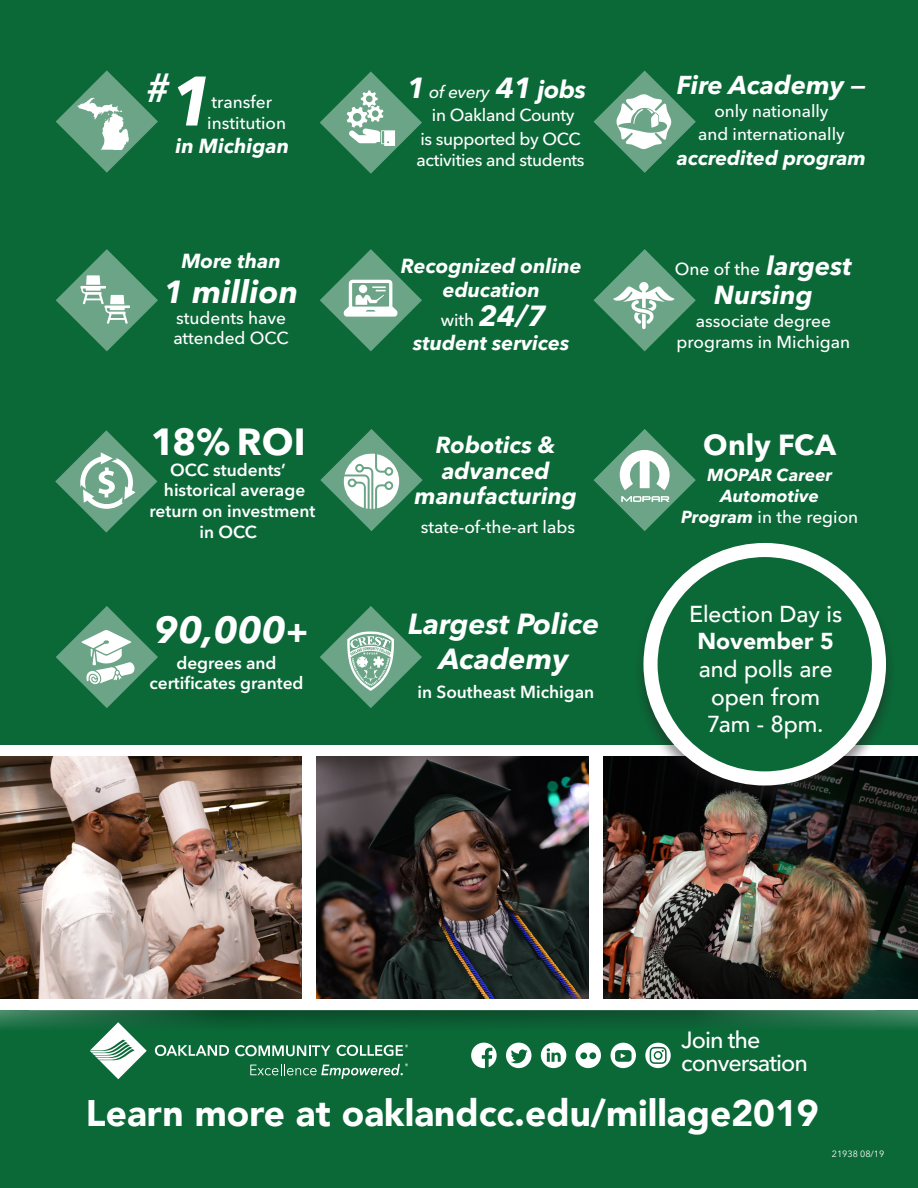
<style>
.page{position:relative;width:918px;height:1188px;background:#0b6938}
.page>*{position:absolute;margin:0;border:0;box-sizing:border-box;transform-origin:0 0}
.t1{font:italic 600 40.35px "Avenir Next LT Pro";color:#fff}
.t2{font:italic 700 37.5px "Avenir Next LT Pro";color:#fff}
.t3{font:700 37.5px "Avenir Next LT Pro";color:#fff}
.t4{font:900 36.9px "Avenir";color:#fff}
.t5{font:italic 700 31.65px "Avenir Next LT Pro";color:#fff}
.t6{font:italic 700 28.8px/34.7px "Avenir Next LT Pro";color:#fff;text-align:center}
.t7{font:700 28.8px "Avenir Next LT Pro";letter-spacing:.005em;color:#fff}
.t8{font:italic 700 25.95px "Avenir Next LT Pro";color:#fff}
.t9{font:italic 700 25.65px "Avenir Next LT Pro";color:#fff}
.t10{font:500 23.25px/23.2px "Avenir Next LT Pro";letter-spacing:-.04em;color:#fff}
.t11{font:500 23.1px/27.6px "Avenir";color:#fff;text-align:center}
.t12{font:italic 700 23.1px/26px "Avenir Next LT Pro";color:#fff;text-align:center}
.t13{font:italic 700 20.1px/24.2px "Avenir Next LT Pro";color:#fff;text-align:center}
.t14{font:italic 700 19.95px "Avenir Next LT Pro";color:#fff}
.t15{font:500 17.25px/20.7px "Avenir Next LT Pro";color:#fff}
.t16{font:600 17.25px/20.7px "Avenir Next LT Pro";color:#fff;text-align:center}
.t17{font:500 17.25px "Avenir Next LT Pro";letter-spacing:-.02em;color:#fff}
.t18{font:italic 700 17.25px/20.7px "Avenir Next LT Pro";letter-spacing:.005em;color:#fff;text-align:center}
.t19{font:italic 500 17.25px "Avenir Next LT Pro";letter-spacing:-.02em;color:#fff}
.t20{font:500 17.1px/22.8px "Avenir Next LT Pro";color:#fff;text-align:center}
.t21{font:9px "Avenir Next LT Pro";color:#fff}
.s1{font-weight:700;font-size:69.15px}
.s2{font-size:33.15px}
.s3{font-weight:700;font-size:28.8px}
.s4{font-weight:700;font-size:24.45px}
.s5{font-weight:700;font-style:italic;font-size:28.8px}
.s6{font-weight:700;font-style:italic;font-size:25.95px}
.s7{font-weight:500;font-style:normal}
.s8{font-weight:900}
</style>
<div class="page">
<svg style="left:0;top:1010px;width:918px;height:18px"></svg>
<div style="left:0;top:745px;width:918px;height:265px;background:#fff"></div>
<img style="left:0;top:757px;width:302px;height:242px">
<img style="left:316px;top:757px;width:273px;height:242px">
<img style="left:603px;top:757px;width:315px;height:242px">
<svg style="left:90px;top:1022px;width:57px;height:57px"></svg>
<svg style="left:155px;top:1045px;width:74px;height:11px"></svg>
<svg style="left:235px;top:1045px;width:96px;height:11px"></svg>
<svg style="left:337px;top:1044px;width:71px;height:12px"></svg>
<svg style="left:250px;top:1063px;width:158px;height:16px"></svg>
<div style="left:633px;top:541px;width:264px;height:264px;background:#231f20;opacity:.5"></div>
<div style="left:651px;top:550px;width:228px;height:228px;background:#0b6938;border-radius:50%"></div>
<div style="left:643px;top:543px;width:243px;height:243px;border:14px solid #fff;border-radius:50%"></div>
<svg style="left:594px;top:249px;width:102px;height:102px"></svg>
<svg style="left:594px;top:71px;width:102px;height:102px"></svg>
<svg style="left:320px;top:429px;width:103px;height:102px"></svg>
<svg style="left:56px;top:70px;width:102px;height:103px"></svg>
<svg style="left:56px;top:249px;width:102px;height:102px"></svg>
<svg style="left:320px;top:606px;width:102px;height:102px"></svg>
<svg style="left:594px;top:429px;width:102px;height:102px"></svg>
<svg style="left:55px;top:430px;width:102px;height:103px"></svg>
<svg style="left:320px;top:249px;width:102px;height:102px"></svg>
<svg style="left:541px;top:1043px;width:25px;height:25px"></svg>
<svg style="left:506px;top:1043px;width:25px;height:25px"></svg>
<svg style="left:471px;top:1043px;width:26px;height:25px"></svg>
<svg style="left:645px;top:1043px;width:26px;height:25px"></svg>
<svg style="left:611px;top:1043px;width:25px;height:25px"></svg>
<svg style="left:576px;top:1043px;width:25px;height:25px"></svg>
<svg style="left:56px;top:606px;width:102px;height:102px"></svg>
<svg style="left:320px;top:71px;width:102px;height:103px"></svg>
<p class="t1" style="left:146px;top:64px;width:70px">#<span class="s1">1</span></p>
<p class="t15" style="left:212px;top:92px;width:62px">transfer</p>
<p class="t15" style="left:207px;top:113px;width:80px">institution</p>
<p class="t13" style="left:175px;top:134px;width:115px">in Michigan</p>
<p class="t13" style="left:181px;top:249px;width:101px">More than</p>
<p class="t5" style="left:164px;top:273px;width:136px">1 million</p>
<p class="t15" style="left:173px;top:307px;width:117px">students have attended OCC</p>
<p class="t3" style="left:151px;top:419px;width:156px">18% ROI</p>
<p class="t16" style="left:150px;top:459px;width:167px">OCC students’ historical average return on investment in OCC</p>
<p class="t2" style="left:154px;top:607px;width:155px">90,000<span class="s2">+</span></p>
<p class="t16" style="left:149px;top:652px;width:156px">degrees and certificates granted</p>
<p class="t19" style="left:407px;top:81px;width:181px"><span class="s3">1</span> of every <span class="s3">41</span> <span class="s4">jobs</span></p>
<p class="t17" style="left:432px;top:104px;width:144px">in Oakland County</p>
<p class="t17" style="left:420px;top:129px;width:162px">is supported by OCC</p>
<p class="t17" style="left:417px;top:149px;width:170px">activities and students</p>
<p class="t13" style="left:401px;top:254px;width:182px">Recognized online education</p>
<p class="t15" style="left:441px;top:310px;width:107px">with <span class="s5">24/7</span></p>
<p class="t13" style="left:413px;top:330px;width:158px">student services</p>
<p class="t12" style="left:414px;top:431px;width:164px">Robotics &amp; advanced manufacturing</p>
<p class="t15" style="left:421px;top:517px;width:156px">state-of-the-art labs</p>
<p class="t6" style="left:408px;top:607px;width:193px">Largest Police<br>Academy</p>
<p class="t16" style="left:417px;top:681px;width:178px">in Southeast Michigan</p>
<p class="t9" style="left:677px;top:69px;width:191px">Fire Academy —</p>
<p class="t20" style="left:698px;top:100px;width:148px">only nationally and internationally</p>
<p class="t14" style="left:677px;top:146px;width:191px">accredited program</p>
<p class="t15" style="left:675px;top:259px;width:179px">One of the <span class="s6">largest</span></p>
<p class="t8" style="left:714px;top:279px;width:100px">Nursing</p>
<p class="t15" style="left:677px;top:311px;width:175px;text-align:center">associate degree programs in Michigan</p>
<p class="t7" style="left:703px;top:427px;width:134px">Only FCA</p>
<p class="t18" style="left:681px;top:465px;width:179px">MOPAR Career<br>Automotive<br>Program <span class="s7">in the region</span></p>
<p class="t11" style="left:689px;top:598px;width:155px">Election Day is<br><span class="s8">November 5 </span>and polls are open from<br>7am - 8pm.</p>
<p class="t10" style="left:681px;top:1028px;width:128px">Join the conversation</p>
<p class="t4" style="left:86px;top:1081px;width:734px">Learn more at oaklandcc.edu/millage2019</p>
<p class="t21" style="left:832px;top:1148px;width:54px">21938 08/19</p>
</div>
